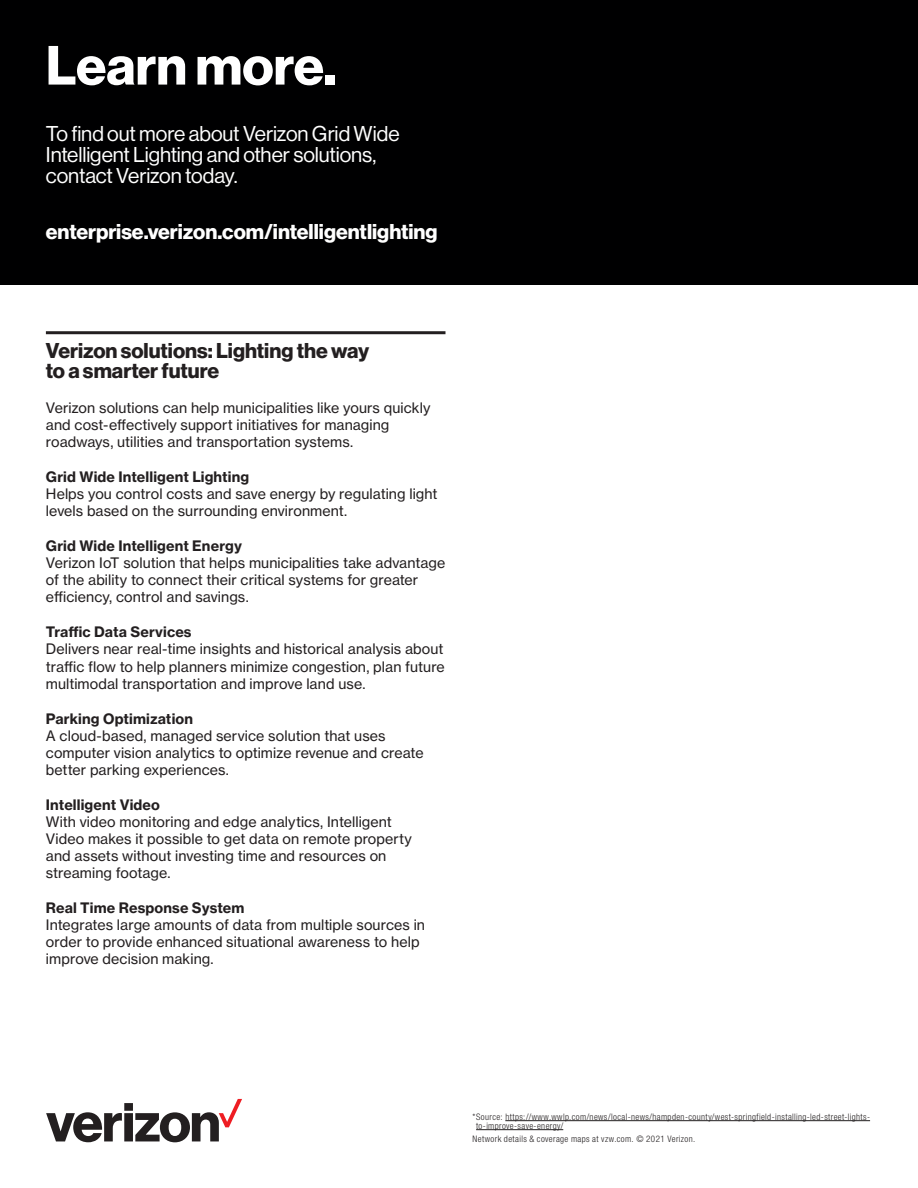
<style>
.page{position:relative;width:918px;height:1188px;background:#fff}
.page>*{position:absolute;margin:0;border:0;box-sizing:border-box;transform-origin:0 0}
.NEW_Subhead_2021{font:700 54px "Verizon NHGDS";color:#fff}
.B-Subhead_-_NO_rule{font:21px/21px "Verizon NHGDS";letter-spacing:-.005em;color:#fff}
.B-Subhead_-_rule_abo{font:700 21px/20px "Verizon NHGDS";color:#231f20}
.B-Subhead_-_NO_rule-2{font:700 21px "Verizon NHGDS";color:#fff}
.Body_copy_2021{font:14.25px/17.1px "Verizon NHGTX";letter-spacing:.005em;color:#231f20}
.Legal_copy_2021{font:300 condensed 9px/9px "Helvetica Neue LT Std";letter-spacing:.04em;color:#231f20}
.s1{font-weight:700}
</style>
<div class="page">
<div style="left:0;top:0;width:918px;height:285px;background:#000001"></div>
<svg style="left:46px;top:1099px;width:196px;height:43px"></svg>
<hr style="left:505px;top:1120px;width:365px;height:1px;background:#231f20">
<hr style="left:476px;top:1129px;width:87px;height:1px;background:#231f20">
<hr style="left:46px;top:331px;width:399px;height:3px;background:#231f20">
<p class="NEW_Subhead_2021" style="left:46px;top:34px;width:292px">Learn more.</p>
<p class="B-Subhead_-_NO_rule" style="left:46px;top:122px;width:355px">To find out more about Verizon Grid Wide<br>Intelligent Lighting and other solutions, contact Verizon today.</p>
<p class="B-Subhead_-_NO_rule-2" style="left:46px;top:219px;width:393px">enterprise.verizon.com/intelligentlighting</p>
<p class="B-Subhead_-_rule_abo" style="left:46px;top:340px;width:325px">Verizon solutions: Lighting the way to a smarter future</p>
<p class="Body_copy_2021" style="left:46px;top:399px;width:386px">Verizon solutions can help municipalities like yours quickly and cost-effectively support initiatives for managing roadways, utilities and transportation systems.</p>
<p class="Body_copy_2021" style="left:46px;top:468px;width:393px"><span class="s1">Grid Wide Intelligent Lighting<br></span>Helps you control costs and save energy by regulating light levels based on the surrounding environment.</p>
<p class="Body_copy_2021" style="left:46px;top:537px;width:401px"><span class="s1">Grid Wide Intelligent Energy<br></span>Verizon IoT solution that helps municipalities take advantage of the ability to connect their critical systems for greater efficiency, control and savings.</p>
<p class="Body_copy_2021" style="left:46px;top:623px;width:400px"><span class="s1">Traffic Data Services<br></span>Delivers near real-time insights and historical analysis about traffic flow to help planners minimize congestion, plan future multimodal transportation and improve land use.</p>
<p class="Body_copy_2021" style="left:46px;top:709px;width:379px"><span class="s1">Parking Optimization<br></span>A cloud-based, managed service solution that uses computer vision analytics to optimize revenue and create better parking experiences.</p>
<p class="Body_copy_2021" style="left:46px;top:796px;width:368px"><span class="s1">Intelligent Video<br></span>With video monitoring and edge analytics, Intelligent Video makes it possible to get data on remote property and assets without investing time and resources on streaming footage.</p>
<p class="Body_copy_2021" style="left:46px;top:899px;width:381px"><span class="s1">Real Time Response System<br></span>Integrates large amounts of data from multiple sources in order to provide enhanced situational awareness to help improve decision making.</p>
<p class="Legal_copy_2021" style="left:476px;top:1112px;width:396px;text-indent:-4px">*Source: https://www.wwlp.com/news/local-news/hampden-county/west-springfield-installing-led-street-lights&shy;to-improve-save-energy/</p>
<p class="Legal_copy_2021" style="left:472px;top:1134px;width:224px">Network details &amp; coverage maps at vzw.com. © 2021 Verizon.</p>
</div>
